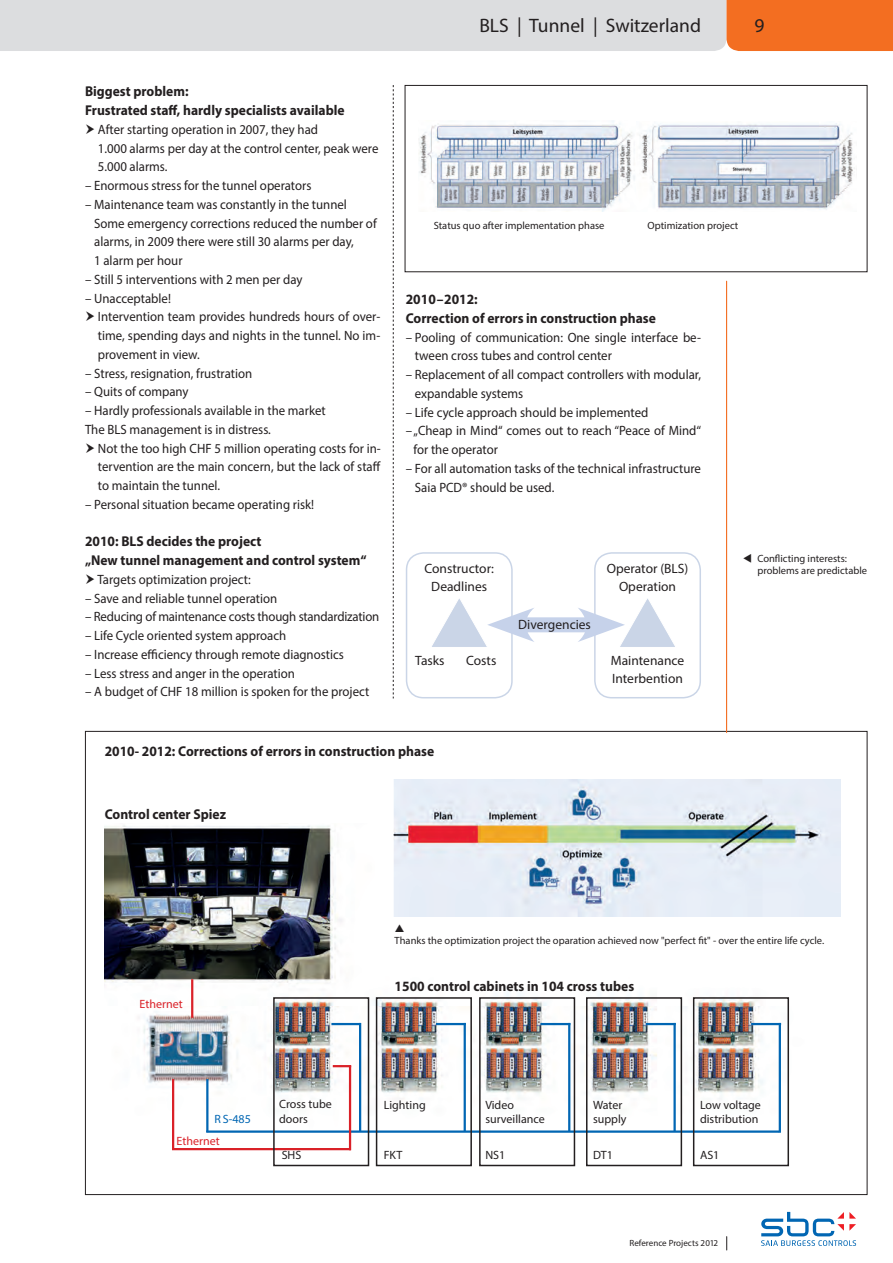
<style>
.page{position:relative;width:893px;height:1263px;background:#fff}
.page>*{position:absolute;margin:0;border:0;box-sizing:border-box;transform-origin:0 0}
.Kopfzeile_links_büdn{font:19.5px "Myriad Pro";color:#231f20}
._003_Untertitel_Grun{font:700 14.25px/18.8px "Myriad Pro";color:#231f20;scale:.95 1}
._004_Grundtext_9_12{font:700 14.25px/18.8px "Myriad Pro";color:#231f20;scale:.95 1}
._004_Grundtext_9_12-2{font:13.5px/18.8px "Myriad Pro";color:#231f20;scale:.95 1}
._005_Legende_7_8{font:13.5px/18px "Myriad Pro";color:#231f20}
.Kopfzeile_rechts_bün{font:12px "Myriad Pro";color:#231f20}
.Kopfzeile_rechts_bün-2{font:12px "Myriad Pro";color:#da2128}
.Kopfzeile_rechts_bün-3{font:12px "Myriad Pro";color:#0166b3}
._005_Legende_7_8-2{font:10.5px/12px "Myriad Pro";color:#231f20}
.t1{font:9px "Myriad Pro";color:#231f20}
</style>
<div class="page">
<svg style="left:726px;top:1236px;width:1px;height:14px"></svg>
<svg style="left:761px;top:1212px;width:95px;height:34px"></svg>
<hr style="left:726px;top:281px;width:1px;height:451px;background:#f36e21">
<div style="left:405px;top:85px;width:462px;height:187px;border:1px solid #231f20"></div>
<svg style="left:393px;top:85px;width:1px;height:613px"></svg>
<img style="left:105px;top:825px;width:724px;height:342px">
<img style="left:393px;top:780px;width:447px;height:136px">
<div style="left:406px;top:552px;width:107px;height:146px;border:2px solid #cad5e7;border-radius:17px"></div>
<div style="left:594px;top:552px;width:107px;height:146px;border:2px solid #cad5e7;border-radius:17px"></div>
<div style="left:515px;top:617px;width:82px;height:15px;background:#c6d2ea"></div>
<svg style="left:432px;top:596px;width:103px;height:52px"></svg>
<svg style="left:578px;top:596px;width:97px;height:52px"></svg>
<svg style="left:0;top:0;width:893px;height:51px;background:#e0c8bb"></svg>
<img style="left:419px;top:121px;width:436px;height:90px">
<hr style="left:206px;top:1079px;width:2px;height:53px;background:#0166b3">
<hr style="left:359px;top:1023px;width:2px;height:108px;background:#0166b3">
<hr style="left:464px;top:1023px;width:2px;height:108px;background:#0166b3">
<hr style="left:568px;top:1023px;width:2px;height:108px;background:#0166b3">
<hr style="left:673px;top:1023px;width:3px;height:108px;background:#0166b3">
<hr style="left:779px;top:1023px;width:2px;height:110px;background:#0166b3">
<hr style="left:172px;top:1079px;width:2px;height:70px;background:#da2128">
<hr style="left:191px;top:979px;width:2px;height:39px;background:#da2128">
<hr style="left:172px;top:1148px;width:179px;height:2px;background:#da2128">
<hr style="left:206px;top:1130px;width:573px;height:3px;background:#0166b3">
<svg style="left:333px;top:1065px;width:16px;height:2px"></svg>
<hr style="left:331px;top:1023px;width:30px;height:2px;background:#0166b3">
<hr style="left:436px;top:1023px;width:30px;height:2px;background:#0166b3">
<hr style="left:540px;top:1023px;width:30px;height:2px;background:#0166b3">
<hr style="left:646px;top:1023px;width:30px;height:2px;background:#0166b3">
<hr style="left:751px;top:1023px;width:30px;height:2px;background:#0166b3">
<hr style="left:349px;top:1065px;width:2px;height:85px;background:#da2128">
<div style="left:586px;top:997px;width:96px;height:169px;border:2px solid #231f20"></div>
<div style="left:693px;top:997px;width:96px;height:169px;border:2px solid #231f20"></div>
<div style="left:479px;top:997px;width:96px;height:169px;border:2px solid #231f20"></div>
<div style="left:376px;top:997px;width:96px;height:169px;border:2px solid #231f20"></div>
<div style="left:273px;top:997px;width:96px;height:169px;border:2px solid #231f20"></div>
<svg style="left:395px;top:925px;width:9px;height:7px"></svg>
<p class="_003_Untertitel_Grun" style="left:85px;top:82px;width:275px">Biggest problem:<br>Frustrated staff, hardly specialists available</p>
<p class="_004_Grundtext_9_12-2" style="left:98px;top:120px;width:297px">After starting operation in 2007, they had<br>1.000 alarms per day at the control center, peak were<br>5.000 alarms.</p>
<p class="_004_Grundtext_9_12-2" style="left:85px;top:176px;width:240px">– Enormous stress for the tunnel operators</p>
<p class="_004_Grundtext_9_12-2" style="left:94px;top:195px;width:299px;text-indent:-9px">– Maintenance team was constantly in the tunnel Some emergency corrections reduced the number of alarms, in 2009 there were still 30 alarms per day,<br>1 alarm per hour</p>
<p class="_004_Grundtext_9_12-2" style="left:85px;top:270px;width:230px">– Still 5 interventions with 2 men per day</p>
<p class="_004_Grundtext_9_12-2" style="left:85px;top:288px;width:92px">– Unacceptable!</p>
<p class="_004_Grundtext_9_12-2" style="left:98px;top:307px;width:299px;text-align:justify">Intervention team provides hundreds hours of over&shy;time, spending days and nights in the tunnel. No im&shy;provement in view.</p>
<p class="_004_Grundtext_9_12-2" style="left:85px;top:363px;width:178px">– Stress, resignation, frustration</p>
<p class="_004_Grundtext_9_12-2" style="left:85px;top:382px;width:110px">– Quits of company</p>
<p class="_004_Grundtext_9_12-2" style="left:85px;top:401px;width:255px">– Hardly professionals available in the market</p>
<p class="_004_Grundtext_9_12-2" style="left:85px;top:420px;width:197px">The BLS management is in distress.</p>
<p class="_004_Grundtext_9_12-2" style="left:98px;top:438px;width:299px;text-align:justify">Not the too high CHF 5 million operating costs for in&shy;tervention are the main concern, but the lack of staff to maintain the tunnel.</p>
<p class="_004_Grundtext_9_12-2" style="left:85px;top:495px;width:243px">– Personal situation became operating risk!</p>
<p class="_003_Untertitel_Grun" style="left:85px;top:532px;width:298px">2010: BLS decides the project<br>„New tunnel management and control system“</p>
<p class="_004_Grundtext_9_12-2" style="left:97px;top:570px;width:163px">Targets optimization project:</p>
<p class="_004_Grundtext_9_12-2" style="left:85px;top:588px;width:204px">– Save and reliable tunnel operation</p>
<p class="_004_Grundtext_9_12-2" style="left:85px;top:607px;width:311px">– Reducing of maintenance costs though standardization</p>
<p class="_004_Grundtext_9_12-2" style="left:85px;top:626px;width:213px">– Life Cycle oriented system approach</p>
<p class="_004_Grundtext_9_12-2" style="left:85px;top:645px;width:274px">– Increase efficiency through remote diagnostics</p>
<p class="_004_Grundtext_9_12-2" style="left:85px;top:663px;width:222px">– Less stress and anger in the operation</p>
<p class="_004_Grundtext_9_12-2" style="left:85px;top:682px;width:301px">– A budget of CHF 18 million is spoken for the project</p>
<p class="Kopfzeile_links_büdn" style="left:479px;top:13px;width:223px">BLS | Tunnel | Switzerland</p>
<p class="Kopfzeile_links_büdn" style="left:754px;top:13px;width:12px">9</p>
<p class="_005_Legende_7_8-2" style="left:434px;top:219px;width:172px">Status quo after implementation phase</p>
<p class="_005_Legende_7_8-2" style="left:647px;top:219px;width:92px">Optimization project</p>
<p class="_004_Grundtext_9_12" style="left:406px;top:289px;width:265px">2010–2012:<br>Correction of errors in construction phase</p>
<p class="_004_Grundtext_9_12-2" style="left:415px;top:327px;width:303px;text-indent:-9px">– Pooling of communication: One single interface be&shy;tween cross tubes and control center</p>
<p class="_004_Grundtext_9_12-2" style="left:415px;top:365px;width:303px;text-indent:-9px">– Replacement of all compact controllers with modular, expandable systems</p>
<p class="_004_Grundtext_9_12-2" style="left:406px;top:402px;width:257px">– Life cycle approach should be implemented</p>
<p class="_004_Grundtext_9_12-2" style="left:413px;top:421px;width:304px;text-indent:-8px">– „Cheap in Mind“ comes out to reach ‘‘Peace of Mind‘‘ for the operator</p>
<p class="_004_Grundtext_9_12-2" style="left:415px;top:459px;width:303px;text-indent:-9px">– For all automation tasks of the technical infrastructure<br>Saia PCD® should be used.</p>
<p class="_005_Legende_7_8" style="left:424px;top:559px;width:71px">Constructor:</p>
<p class="_005_Legende_7_8" style="left:431px;top:577px;width:57px">Deadlines</p>
<p class="_005_Legende_7_8" style="left:518px;top:615px;width:74px">Divergencies</p>
<p class="_005_Legende_7_8" style="left:607px;top:559px;width:83px">Operator (BLS)</p>
<p class="_005_Legende_7_8" style="left:619px;top:577px;width:59px">Operation</p>
<p class="_005_Legende_7_8" style="left:415px;top:651px;width:31px">Tasks</p>
<p class="_005_Legende_7_8" style="left:466px;top:651px;width:32px">Costs</p>
<p class="_005_Legende_7_8" style="left:611px;top:651px;width:75px">Maintenance<br>Interbention</p>
<p class="_005_Legende_7_8-2" style="left:757px;top:552px;width:111px;text-indent:-14px">▼ Conflicting interests: problems are predictable</p>
<p class="_003_Untertitel_Grun" style="left:105px;top:742px;width:348px">2010- 2012: Corrections of errors in construction phase</p>
<p class="_003_Untertitel_Grun" style="left:105px;top:805px;width:129px">Control center Spiez</p>
<p class="Kopfzeile_rechts_bün-2" style="left:140px;top:996px;width:45px">Ethernet</p>
<p class="Kopfzeile_rechts_bün-3" style="left:214px;top:1112px;width:38px">R S-485</p>
<p class="Kopfzeile_rechts_bün-2" style="left:177px;top:1133px;width:45px">Ethernet</p>
<p class="Kopfzeile_rechts_bün" style="left:279px;top:1097px;width:54px">Cross tube</p>
<p class="Kopfzeile_rechts_bün" style="left:279px;top:1111px;width:30px">doors</p>
<p class="Kopfzeile_rechts_bün" style="left:282px;top:1148px;width:21px">SHS</p>
<p class="_005_Legende_7_8-2" style="left:395px;top:935px;width:431px">Thanks the optimization project the oparation achieved now "perfect fit" - over the entire life cycle.</p>
<p class="_003_Untertitel_Grun" style="left:395px;top:976px;width:254px">1500 control cabinets in 104 cross tubes</p>
<p class="Kopfzeile_rechts_bün" style="left:384px;top:1097px;width:43px">Lighting</p>
<p class="Kopfzeile_rechts_bün" style="left:485px;top:1097px;width:30px">Video</p>
<p class="Kopfzeile_rechts_bün" style="left:485px;top:1111px;width:61px">surveillance</p>
<p class="Kopfzeile_rechts_bün" style="left:593px;top:1097px;width:31px">Water</p>
<p class="Kopfzeile_rechts_bün" style="left:593px;top:1111px;width:35px">supply</p>
<p class="Kopfzeile_rechts_bün" style="left:700px;top:1097px;width:62px">Low voltage</p>
<p class="Kopfzeile_rechts_bün" style="left:700px;top:1111px;width:60px">distribution</p>
<p class="Kopfzeile_rechts_bün" style="left:384px;top:1148px;width:20px">FKT</p>
<p class="Kopfzeile_rechts_bün" style="left:485px;top:1148px;width:21px">NS1</p>
<p class="Kopfzeile_rechts_bün" style="left:593px;top:1148px;width:21px">DT1</p>
<p class="Kopfzeile_rechts_bün" style="left:700px;top:1148px;width:21px">AS1</p>
<p class="t1" style="left:630px;top:1237px;width:90px">Reference Projects 2012</p>
</div>
